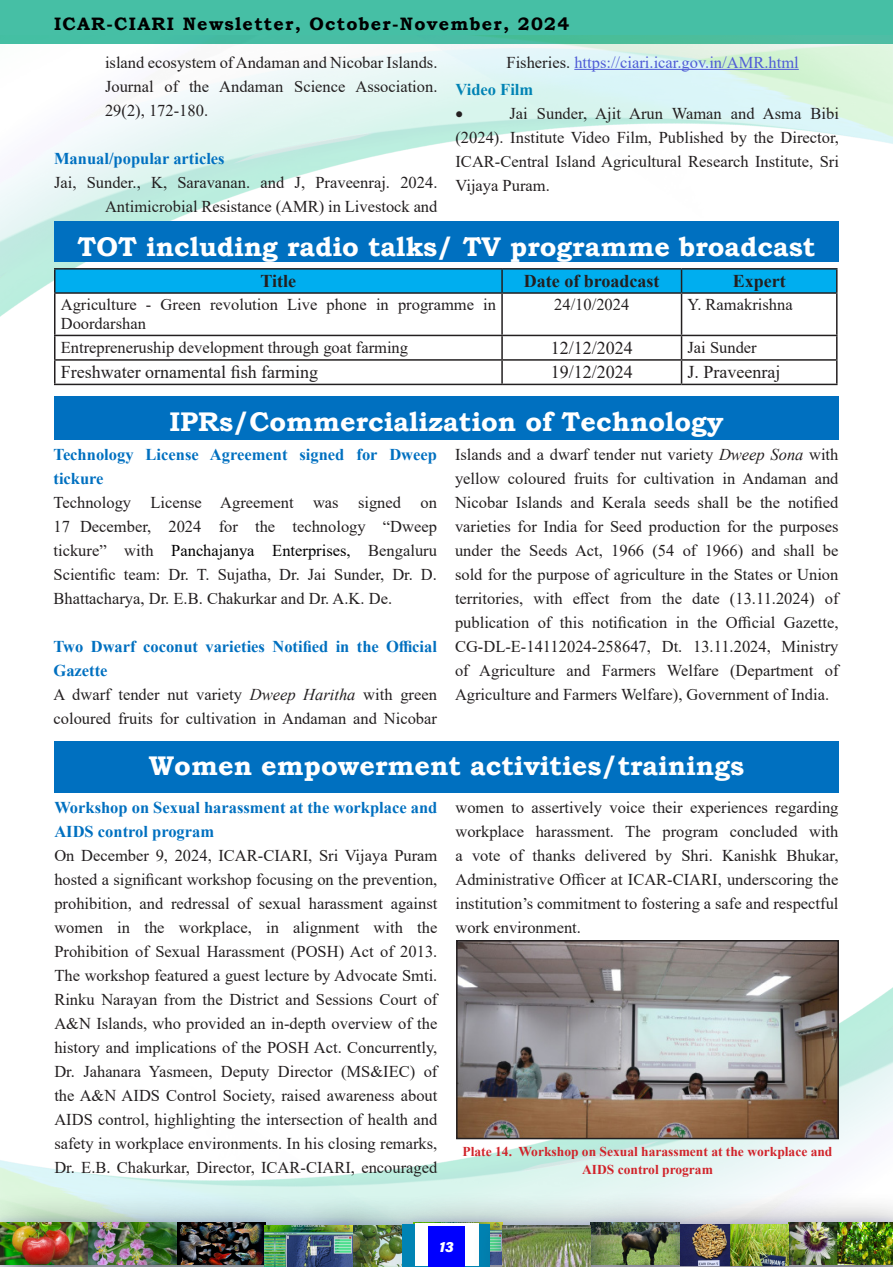
<style>
.page{position:relative;width:893px;height:1267px;background:#fff}
.page>*{position:absolute;margin:0;border:0;box-sizing:border-box;transform-origin:0 0}
.t1{font:700 27px "Bookman Old Style";color:#fff}
.List_Paragraph{font:18px "Times New Roman";color:#231f20}
.t2{font:700 18px "Bookman Old Style";letter-spacing:.07em;color:#000}
.List_Paragraph-2{font:700 18px "Times New Roman";color:#231f20}
.List_Paragraph-3{font:16.5px/24px "Times New Roman";color:#231f20;text-align:justify}
.Heading_1{font:16.5px/24px "Times New Roman";color:#231f20;text-align:justify}
.List_Paragraph-4{font:700 16.5px/24px "Times New Roman";color:#0070c0}
.Heading_1-2{font:700 16.5px/24px "Times New Roman";color:#0070c0}
.List_Paragraph-5{font:16.5px "Times New Roman";color:#4f5cd6}
.List_Paragraph-6{font:700 16.5px "Times New Roman";color:#0083b4}
.t3{font:16.5px "Symbol";color:#231f20}
.t4{font:15px "Acumin Variable Concept";color:#fff}
.t5{font:700 13.5px/18px "Times New Roman";color:#d1232a;text-align:center}
.s1{color:#231f20}
.s2{color:#000}
.s3{font-style:italic}
</style>
<div class="page">
<div style="left:0;top:1px;width:893px;height:43px;background:#46bfa5"></div>
<img style="left:0;top:35px;width:893px;height:351px">
<img style="left:0;top:792px;width:893px;height:401px">
<div style="left:0;top:1191px;width:140px;height:76px;background:#252525;opacity:.75"></div>
<div style="left:0;top:1213px;width:98px;height:54px;background:#00f;opacity:.15"></div>
<img style="left:0;top:1223px;width:57px;height:42px">
<div style="left:57px;top:1191px;width:172px;height:76px;background:#252525;opacity:.75"></div>
<div style="left:79px;top:1213px;width:108px;height:54px;background:#00f;opacity:.15"></div>
<div style="left:146px;top:1191px;width:171px;height:76px;background:#252525;opacity:.75"></div>
<div style="left:167px;top:1213px;width:108px;height:54px;background:#00f;opacity:.15"></div>
<div style="left:382px;top:1191px;width:172px;height:76px;background:#252525;opacity:.75"></div>
<div style="left:404px;top:1213px;width:108px;height:54px;background:#00f;opacity:.15"></div>
<div style="left:560px;top:1191px;width:171px;height:76px;background:#252525;opacity:.75"></div>
<div style="left:758px;top:1191px;width:135px;height:76px;background:#252525;opacity:.75"></div>
<div style="left:779px;top:1213px;width:114px;height:54px;background:#00f;opacity:.15"></div>
<div style="left:403px;top:1224px;width:87px;height:43px;background:#0083b4"></div>
<div style="left:415px;top:1223px;width:63px;height:43px;background:#fff"></div>
<div style="left:428px;top:1226px;width:37px;height:40px;background:#00f"></div>
<div style="left:471px;top:1193px;width:172px;height:74px;background:#252525;opacity:.75"></div>
<div style="left:492px;top:1215px;width:108px;height:52px;background:#00f;opacity:.15"></div>
<img style="left:502px;top:1225px;width:89px;height:42px">
<div style="left:649px;top:1192px;width:192px;height:75px;background:#252525;opacity:.75"></div>
<div style="left:670px;top:1214px;width:128px;height:53px;background:#00f;opacity:.15"></div>
<div style="left:233px;top:1193px;width:172px;height:74px;background:#252525;opacity:.75"></div>
<div style="left:255px;top:1215px;width:108px;height:52px;background:#00f;opacity:.15"></div>
<img style="left:264px;top:1225px;width:89px;height:42px">
<hr style="left:574px;top:69px;width:225px;height:1px;background:#4f5cd6">
<div style="left:54px;top:396px;width:785px;height:44px;background:#0070c0"></div>
<div style="left:54px;top:741px;width:785px;height:51px;background:#0070c0"></div>
<img style="left:459px;top:943px;width:377px;height:193px">
<div style="left:456px;top:940px;width:383px;height:199px;border:2px solid #231f20"></div>
<div style="left:54px;top:221px;width:785px;height:41px;background:#0070c0"></div>
<hr style="left:54px;top:268px;width:448px;height:2px;background:#231f20">
<hr style="left:54px;top:270px;width:2px;height:22px;background:#231f20">
<hr style="left:502px;top:268px;width:179px;height:2px;background:#231f20">
<hr style="left:681px;top:268px;width:156px;height:2px;background:#231f20">
<hr style="left:54px;top:292px;width:448px;height:2px;background:#231f20">
<hr style="left:54px;top:294px;width:2px;height:41px;background:#231f20">
<hr style="left:54px;top:335px;width:448px;height:1px;background:#231f20">
<hr style="left:54px;top:336px;width:2px;height:23px;background:#231f20">
<hr style="left:54px;top:359px;width:448px;height:2px;background:#231f20">
<hr style="left:54px;top:361px;width:2px;height:23px;background:#231f20">
<svg style="left:55px;top:269px;width:782px;height:115px"></svg>
<hr style="left:54px;top:384px;width:448px;height:1px;background:#231f20">
<hr style="left:502px;top:384px;width:179px;height:1px;background:#231f20">
<hr style="left:681px;top:384px;width:156px;height:1px;background:#231f20">
<p class="t2" style="left:54px;top:11px;width:517px">ICAR-CIARI Newsletter, October-November, 2024</p>
<p class="List_Paragraph-3" style="left:105px;top:50px;width:334px">island ecosystem of Andaman and Nicobar Islands.<br>Journal of the Andaman Science Association.<br>29(2), 172-180.</p>
<p class="List_Paragraph-4" style="left:54px;top:146px;width:172px">Manual/popular articles</p>
<p class="List_Paragraph-3" style="left:54px;top:170px;width:385px;text-align:right">Jai, Sunder., K, Saravanan. and J, Praveenraj. 2024.<br>Antimicrobial Resistance (AMR) in Livestock and</p>
<p class="List_Paragraph-5" style="left:506px;top:50px;width:294px"><span class="s1">Fisheries.</span> https://ciari.icar.gov.in/AMR.html</p>
<p class="List_Paragraph-6" style="left:455px;top:77px;width:79px">Video Film</p>
<p class="t3" style="left:455px;top:102px;width:9px">•</p>
<p class="Heading_1" style="left:455px;top:101px;width:385px;text-indent:54px">Jai Sunder, Ajit Arun Waman and Asma Bibi (2024). Institute Video Film, Published by the Director, ICAR-Central Island Agricultural Research Institute, Sri Vijaya Puram.</p>
<p class="t1" style="left:78px;top:227px;width:739px">TOT including radio talks/ TV programme broadcast</p>
<p class="List_Paragraph-2" style="left:261px;top:268px;width:37px">Title</p>
<p class="List_Paragraph-2" style="left:524px;top:268px;width:137px">Date of broadcast</p>
<p class="List_Paragraph-2" style="left:733px;top:268px;width:54px">Expert</p>
<p class="List_Paragraph-3" style="left:61px;top:295px;width:437px;line-height:19px">Agriculture - Green revolution Live phone in programme in<br>Doordarshan</p>
<p class="List_Paragraph-3" style="left:554px;top:292px;width:77px">24/10/2024</p>
<p class="List_Paragraph-3" style="left:687px;top:292px;width:107px">Y. Ramakrishna</p>
<p class="List_Paragraph-3" style="left:61px;top:335px;width:349px">Entrepreneruship development through goat farming</p>
<p class="List_Paragraph" style="left:551px;top:335px;width:84px">12/12/2024</p>
<p class="List_Paragraph-3" style="left:687px;top:335px;width:71px">Jai Sunder</p>
<p class="List_Paragraph" style="left:61px;top:360px;width:259px">Freshwater ornamental fish farming</p>
<p class="List_Paragraph" style="left:551px;top:360px;width:84px">19/12/2024</p>
<p class="List_Paragraph" style="left:687px;top:360px;width:94px">J. Praveenraj</p>
<p class="t1" style="left:169px;top:402px;width:556px">IPRs/Commercialization of Technology</p>
<p class="List_Paragraph-4" style="left:54px;top:442px;width:385px">Technology License Agreement signed for Dweep tickure</p>
<p class="List_Paragraph-3" style="left:54px;top:490px;width:385px">Technology License Agreement was signed on 17 December, 2024 for the technology “Dweep tickure” with <span class="s2">Panchajanya Enterprises,</span> Bengaluru Scientific team: Dr. T. Sujatha, Dr. Jai Sunder, Dr. D.<br>Bhattacharya, Dr. E.B. Chakurkar and Dr. A.K. De.</p>
<p class="List_Paragraph-4" style="left:54px;top:634px;width:385px">Two Dwarf coconut varieties Notified in the Official<br>Gazette</p>
<p class="List_Paragraph-3" style="left:54px;top:682px;width:385px">A dwarf tender nut variety <span class="s3">Dweep Haritha</span> with green coloured fruits for cultivation in Andaman and Nicobar</p>
<p class="List_Paragraph-3" style="left:455px;top:442px;width:385px">Islands and a dwarf tender nut variety <span class="s3">Dweep Sona</span> with yellow coloured fruits for cultivation in Andaman and Nicobar Islands and Kerala seeds shall be the notified varieties for India for Seed production for the purposes under the Seeds Act, 1966 (54 of 1966) and shall be sold for the purpose of agriculture in the States or Union territories, with effect from the date (13.11.2024) of publication of this notification in the Official Gazette, CG-DL-E-14112024-258647, Dt. 13.11.2024, Ministry of Agriculture and Farmers Welfare (Department of Agriculture and Farmers Welfare), Government of India.</p>
<p class="t1" style="left:149px;top:746px;width:597px">Women empowerment activities/trainings</p>
<p class="Heading_1-2" style="left:54px;top:795px;width:384px">Workshop on Sexual harassment at the workplace and<br>AIDS control program</p>
<p class="Heading_1" style="left:54px;top:843px;width:385px">On December 9, 2024, ICAR-CIARI, Sri Vijaya Puram hosted a significant workshop focusing on the prevention, prohibition, and redressal of sexual harassment against women in the workplace, in alignment with the Prohibition of Sexual Harassment (POSH) Act of 2013.<br>The workshop featured a guest lecture by Advocate Smti.<br>Rinku Narayan from the District and Sessions Court of A&amp;N Islands, who provided an in-depth overview of the history and implications of the POSH Act. Concurrently, Dr. Jahanara Yasmeen, Deputy Director (MS&amp;IEC) of the A&amp;N AIDS Control Society, raised awareness about AIDS control, highlighting the intersection of health and safety in workplace environments. In his closing remarks, Dr. E.B. Chakurkar, Director, ICAR-CIARI, encouraged</p>
<p class="Heading_1" style="left:455px;top:795px;width:385px">women to assertively voice their experiences regarding workplace harassment. The program concluded with a vote of thanks delivered by Shri. Kanishk Bhukar, Administrative Officer at ICAR-CIARI, underscoring the institution’s commitment to fostering a safe and respectful work environment.</p>
<p class="t5" style="left:463px;top:1142px;width:371px">Plate 14. Workshop on Sexual harassment at the workplace and<br>AIDS control program</p>
<p class="t4" style="left:439px;top:1236px;width:16px">13</p>
</div>
